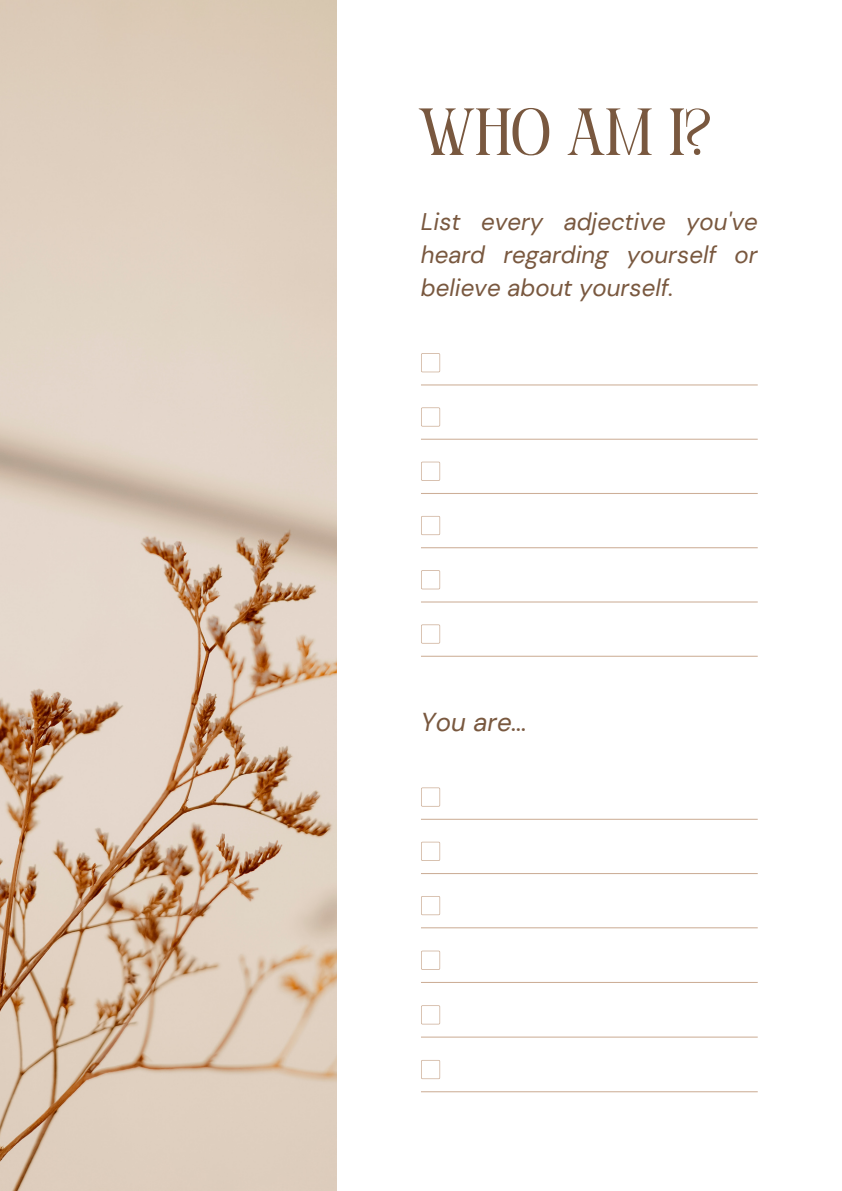
<style>
.page{position:relative;width:842px;height:1191px;background:#fff}
.page>*{position:absolute;margin:0;border:0;box-sizing:border-box;transform-origin:0 0}
.t1{font:66.4px "Perandoryv 2";color:#79583f}
.t2{font:italic 25.9px "DM Sans";color:#79583f}
.t3{font:italic 24px/32.9px "DM Sans";color:#79583f;text-align:justify}
</style>
<div class="page">
<img style="left:0;top:0;width:337px;height:1190px">
<hr style="left:421px;top:384px;width:337px;height:1px;background:#cdaf98">
<svg style="left:421px;top:353px;width:19px;height:19px"></svg>
<hr style="left:421px;top:438px;width:337px;height:1px;background:#cdaf98">
<svg style="left:421px;top:407px;width:19px;height:19px"></svg>
<hr style="left:421px;top:493px;width:337px;height:1px;background:#cdaf98">
<svg style="left:421px;top:461px;width:19px;height:19px"></svg>
<hr style="left:421px;top:547px;width:337px;height:1px;background:#cdaf98">
<svg style="left:421px;top:516px;width:19px;height:19px"></svg>
<hr style="left:421px;top:601px;width:337px;height:1px;background:#cdaf98">
<svg style="left:421px;top:570px;width:19px;height:19px"></svg>
<hr style="left:421px;top:655px;width:337px;height:1px;background:#cdaf98">
<svg style="left:421px;top:624px;width:19px;height:19px"></svg>
<hr style="left:421px;top:818px;width:337px;height:1px;background:#cdaf98">
<svg style="left:421px;top:787px;width:19px;height:19px"></svg>
<hr style="left:421px;top:872px;width:337px;height:2px;background:#cdaf98">
<svg style="left:421px;top:841px;width:19px;height:19px"></svg>
<hr style="left:421px;top:927px;width:337px;height:1px;background:#cdaf98">
<svg style="left:421px;top:896px;width:19px;height:19px"></svg>
<hr style="left:421px;top:981px;width:337px;height:1px;background:#cdaf98">
<svg style="left:421px;top:950px;width:19px;height:19px"></svg>
<hr style="left:421px;top:1036px;width:337px;height:1px;background:#cdaf98">
<svg style="left:421px;top:1005px;width:19px;height:19px"></svg>
<hr style="left:421px;top:1091px;width:337px;height:1px;background:#cdaf98">
<svg style="left:421px;top:1060px;width:19px;height:18px"></svg>
<p class="t1" style="left:418px;top:105px;width:295px">WHO AM I?</p>
<p class="t3" style="left:421px;top:205px;width:338px">List every adjective you've heard regarding yourself or believe about yourself.</p>
<h1 class="t2" style="left:421px;top:704px;width:107px">You are...</h1>
</div>
